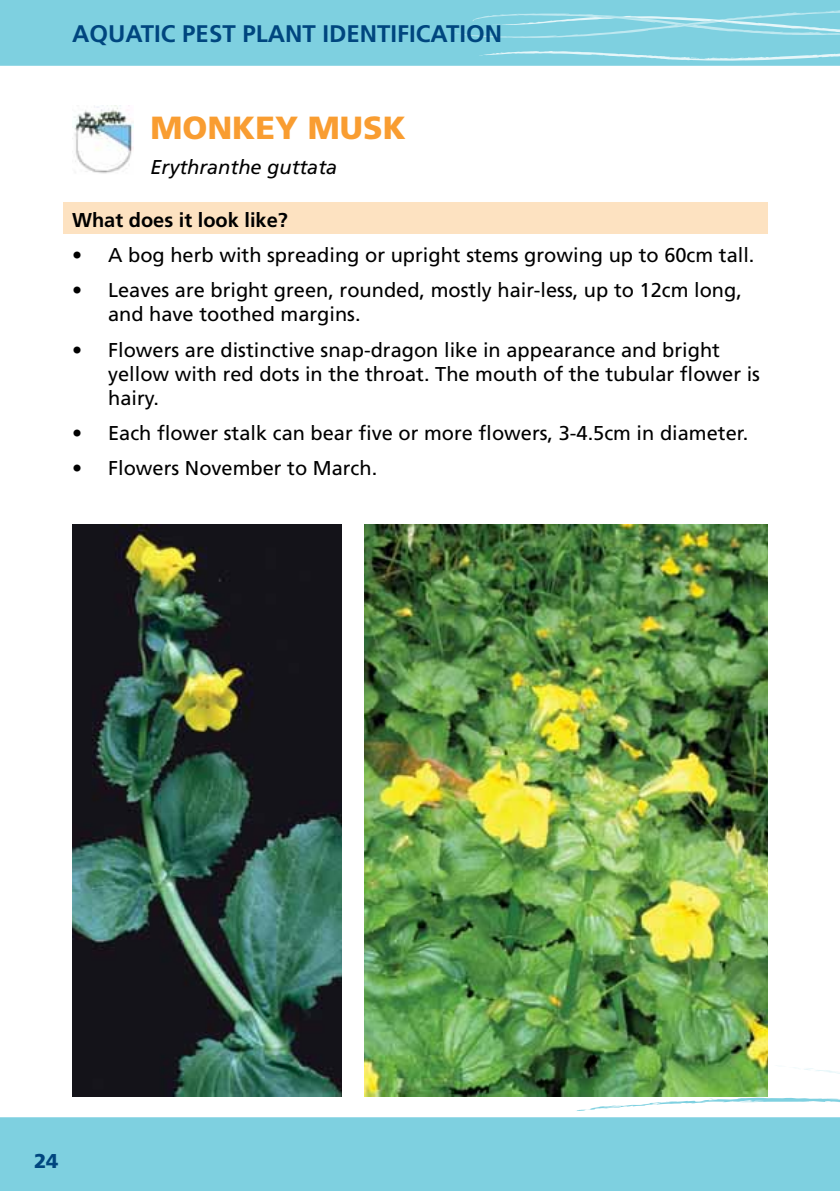
<style>
.page{position:relative;width:840px;height:1191px;background:#fff}
.page>*{position:absolute;margin:0;border:0;box-sizing:border-box;transform-origin:0 0}
.t1{font:900 32px "Frutiger LT Std";color:#f99d31}
.t2{font:700 24px "Frutiger LT Std";color:#00467f}
.t3{font:20px/24px "Frutiger LT Std";color:#000}
.t4{font:700 20px "Frutiger LT Std";color:#000}
.t5{font:italic 20px "Frutiger LT Std";color:#000}
.t6{font:900 20px "Frutiger LT Std";color:#00467f}
</style>
<div class="page">
<div style="left:0;top:1117px;width:839px;height:74px;background:#7ed0e0"></div>
<svg style="left:574px;top:1063px;width:265px;height:108px"></svg>
<div style="left:64px;top:203px;width:703px;height:31px;background:#fde2c1"></div>
<img style="left:72px;top:105px;width:61px;height:69px">
<img style="left:364px;top:524px;width:403px;height:572px">
<img style="left:72px;top:524px;width:270px;height:572px">
<div style="left:0;top:0;width:839px;height:66px;background:#7ed0e0"></div>
<svg style="left:454px;top:0;width:385px;height:61px"></svg>
<p class="t2" style="left:72px;top:19px;width:431px">AQUATIC PEST PLANT IDENTIFICATION</p>
<p class="t1" style="left:150px;top:108px;width:257px">MONKEY MUSK</p>
<p class="t5" style="left:150px;top:156px;width:188px">Erythranthe guttata</p>
<p class="t4" style="left:72px;top:208px;width:217px">What does it look like?</p>
<p class="t3" style="left:72px;top:243px;width:683px">• A bog herb with spreading or upright stems growing up to 60cm tall.</p>
<p class="t3" style="left:108px;top:278px;width:635px;text-indent:-36px">• Leaves are bright green, rounded, mostly hair-less, up to 12cm long, and have toothed margins.</p>
<p class="t3" style="left:108px;top:338px;width:653px;text-indent:-36px">• Flowers are distinctive snap-dragon like in appearance and bright yellow with red dots in the throat. The mouth of the tubular flower is hairy.</p>
<p class="t3" style="left:72px;top:421px;width:677px">• Each flower stalk can bear five or more flowers, 3-4.5cm in diameter.</p>
<p class="t3" style="left:72px;top:456px;width:306px">• Flowers November to March.</p>
<p class="t6" style="left:34px;top:1149px;width:26px">24</p>
</div>
